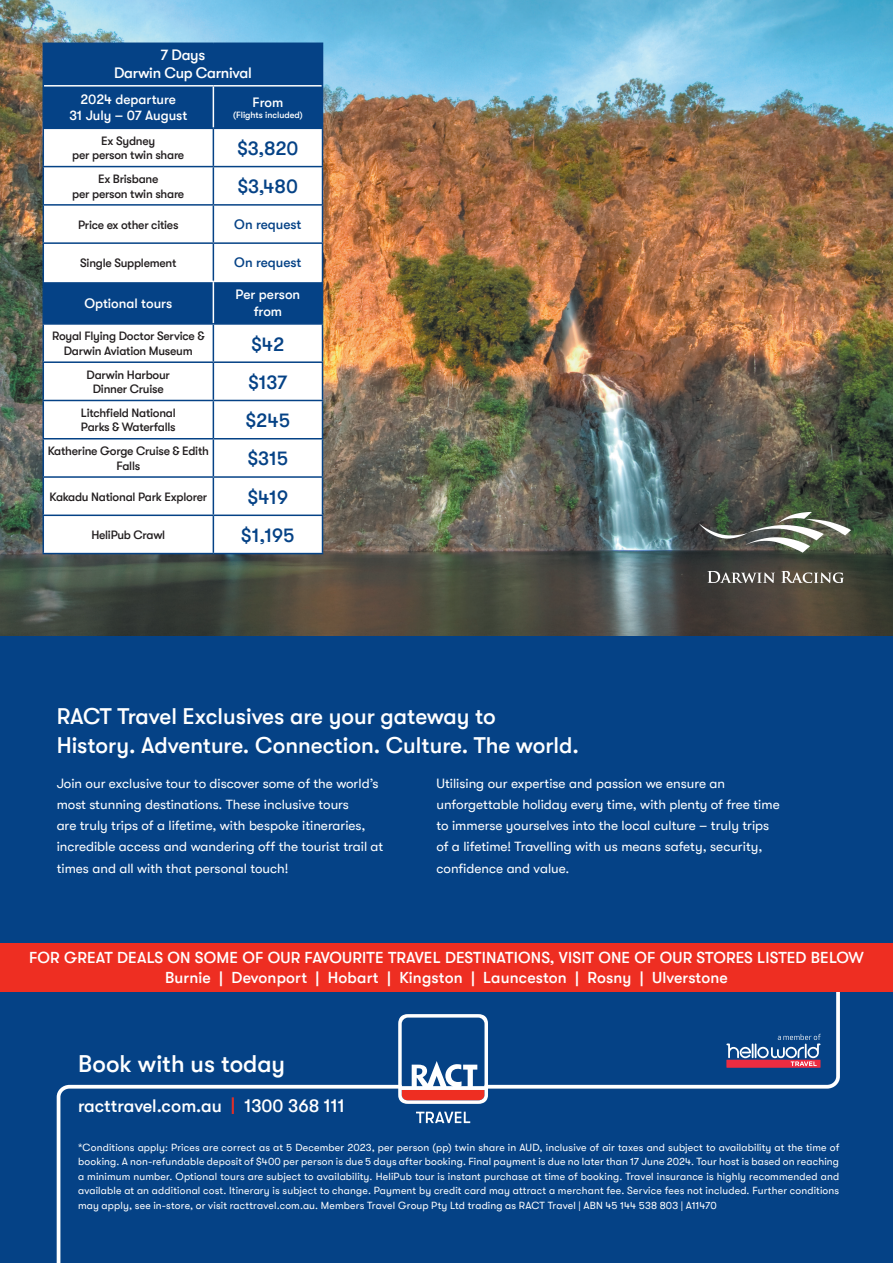
<style>
.page{position:relative;width:893px;height:1263px;background:#054286}
.page>*{position:absolute;margin:0;border:0;box-sizing:border-box;transform-origin:0 0}
.t1{font:500 24px "GT Walsheim";color:#fff}
.t2{font:500 22.5px "GT Walsheim";color:#fff}
.t3{font:500 19.5px "GT Walsheim";color:#054286}
.t4{font:500 18px "GT Walsheim";color:#fff}
.t5{font:500 15.75px "GT Walsheim";letter-spacing:.01em;color:#fff}
.t6{font:500 15px/18px "GT Walsheim";letter-spacing:-.02em;color:#fff;text-align:center}
.t7{font:13.5px/21.1px "GT Walsheim";color:#fff}
.t8{font:500 13.5px/16.2px "GT Walsheim";color:#fff;text-align:center}
.t9{font:500 13.5px "GT Walsheim";color:#054286}
.t10{font:500 12px/14.4px "GT Walsheim";letter-spacing:-.02em;color:#231f20;text-align:center}
.t11{font:10.5px/14.4px "GT Walsheim";letter-spacing:.01em;color:#fff;text-align:justify}
.t12{font:500 9px "GT Walsheim";color:#fff}
.s1{font-weight:700}
.s2{font-weight:700;color:#ee2e22}
</style>
<div class="page">
<svg style="left:55px;top:991px;width:787px;height:272px"></svg>
<div style="left:726px;top:1060px;width:94px;height:8px;background:#ed2c41"></div>
<svg style="left:726px;top:1034px;width:95px;height:32px"></svg>
<svg style="left:398px;top:1014px;width:90px;height:90px"></svg>
<svg style="left:416px;top:1112px;width:54px;height:11px"></svg>
<div style="left:0;top:943px;width:893px;height:48px;background:#ee2e22"></div>
<img style="left:0;top:0;width:893px;height:636px">
<svg style="left:44px;top:44px;width:278px;height:84px"></svg>
<svg style="left:44px;top:129px;width:278px;height:424px;background:#e0e7f0"></svg>
<div style="left:214px;top:129px;width:108px;height:152px;background:#fff"></div>
<hr style="left:44px;top:85px;width:169px;height:2px;background:#fff">
<hr style="left:213px;top:85px;width:109px;height:2px;background:#fff">
<hr style="left:213px;top:87px;width:1px;height:41px;background:#fff">
<hr style="left:44px;top:281px;width:169px;height:1px;background:#fff">
<hr style="left:213px;top:281px;width:109px;height:1px;background:#fff">
<hr style="left:213px;top:282px;width:1px;height:41px;background:#fff">
<hr style="left:43px;top:44px;width:1px;height:42px;background:#054286">
<hr style="left:43px;top:43px;width:170px;height:1px;background:#054286">
<hr style="left:213px;top:43px;width:110px;height:1px;background:#054286">
<hr style="left:322px;top:44px;width:1px;height:42px;background:#054286">
<hr style="left:43px;top:86px;width:1px;height:42px;background:#054286">
<hr style="left:322px;top:86px;width:1px;height:42px;background:#054286">
<hr style="left:43px;top:129px;width:1px;height:37px;background:#054286">
<hr style="left:43px;top:128px;width:170px;height:1px;background:#054286">
<hr style="left:213px;top:129px;width:1px;height:37px;background:#054286">
<hr style="left:213px;top:128px;width:110px;height:1px;background:#054286">
<hr style="left:322px;top:129px;width:1px;height:37px;background:#054286">
<hr style="left:43px;top:167px;width:1px;height:37px;background:#054286">
<hr style="left:43px;top:166px;width:170px;height:1px;background:#054286">
<hr style="left:213px;top:167px;width:1px;height:37px;background:#054286">
<hr style="left:213px;top:166px;width:110px;height:1px;background:#054286">
<hr style="left:322px;top:167px;width:1px;height:37px;background:#054286">
<hr style="left:43px;top:206px;width:1px;height:36px;background:#054286">
<hr style="left:43px;top:204px;width:170px;height:2px;background:#054286">
<hr style="left:213px;top:206px;width:1px;height:36px;background:#054286">
<hr style="left:213px;top:204px;width:110px;height:2px;background:#054286">
<hr style="left:322px;top:206px;width:1px;height:36px;background:#054286">
<hr style="left:43px;top:244px;width:1px;height:37px;background:#054286">
<hr style="left:43px;top:242px;width:170px;height:2px;background:#054286">
<hr style="left:213px;top:244px;width:1px;height:37px;background:#054286">
<hr style="left:213px;top:242px;width:110px;height:2px;background:#054286">
<hr style="left:322px;top:244px;width:1px;height:37px;background:#054286">
<hr style="left:43px;top:281px;width:1px;height:42px;background:#054286">
<hr style="left:322px;top:281px;width:1px;height:42px;background:#054286">
<hr style="left:43px;top:325px;width:1px;height:36px;background:#054286">
<hr style="left:43px;top:323px;width:170px;height:2px;background:#054286">
<hr style="left:213px;top:325px;width:1px;height:36px;background:#054286">
<hr style="left:213px;top:323px;width:110px;height:2px;background:#054286">
<hr style="left:322px;top:325px;width:1px;height:36px;background:#054286">
<hr style="left:43px;top:363px;width:1px;height:37px;background:#054286">
<hr style="left:43px;top:361px;width:170px;height:2px;background:#054286">
<hr style="left:213px;top:363px;width:1px;height:37px;background:#054286">
<hr style="left:213px;top:361px;width:110px;height:2px;background:#054286">
<hr style="left:322px;top:363px;width:1px;height:37px;background:#054286">
<hr style="left:43px;top:401px;width:1px;height:37px;background:#054286">
<hr style="left:43px;top:400px;width:170px;height:1px;background:#054286">
<hr style="left:213px;top:401px;width:1px;height:37px;background:#054286">
<hr style="left:213px;top:400px;width:110px;height:1px;background:#054286">
<hr style="left:322px;top:401px;width:1px;height:37px;background:#054286">
<hr style="left:43px;top:439px;width:1px;height:37px;background:#054286">
<hr style="left:43px;top:438px;width:170px;height:1px;background:#054286">
<hr style="left:213px;top:439px;width:1px;height:37px;background:#054286">
<hr style="left:213px;top:438px;width:110px;height:1px;background:#054286">
<hr style="left:322px;top:439px;width:1px;height:37px;background:#054286">
<hr style="left:43px;top:478px;width:1px;height:36px;background:#054286">
<hr style="left:43px;top:476px;width:170px;height:2px;background:#054286">
<hr style="left:213px;top:478px;width:1px;height:36px;background:#054286">
<hr style="left:213px;top:476px;width:110px;height:2px;background:#054286">
<hr style="left:322px;top:478px;width:1px;height:36px;background:#054286">
<hr style="left:43px;top:516px;width:1px;height:37px;background:#054286">
<hr style="left:43px;top:514px;width:170px;height:2px;background:#054286">
<hr style="left:43px;top:553px;width:170px;height:1px;background:#054286">
<hr style="left:213px;top:516px;width:1px;height:37px;background:#054286">
<hr style="left:213px;top:514px;width:110px;height:2px;background:#054286">
<hr style="left:322px;top:516px;width:1px;height:37px;background:#054286">
<hr style="left:213px;top:553px;width:110px;height:1px;background:#054286">
<img style="left:700px;top:513px;width:150px;height:69px">
<p class="t6" style="left:114px;top:45px;width:139px">7 Days<br>Darwin Cup Carnival</p>
<p class="t8" style="left:69px;top:91px;width:119px">2024 departure<br>31 July – 07 August</p>
<p class="t8" style="left:253px;top:94px;width:32px">From</p>
<p class="t12" style="left:233px;top:109px;width:71px">(Flights included)</p>
<p class="t10" style="left:72px;top:134px;width:113px">Ex Sydney<br>per person twin share</p>
<p class="t3" style="left:237px;top:137px;width:62px">$3,820</p>
<p class="t10" style="left:98px;top:172px;width:62px">Ex Brisbane</p>
<p class="t10" style="left:72px;top:186px;width:113px">per person twin share</p>
<p class="t3" style="left:238px;top:175px;width:62px">$3,480</p>
<p class="t10" style="left:78px;top:217px;width:102px">Price ex other cities</p>
<p class="t9" style="left:234px;top:217px;width:69px">On request</p>
<p class="t10" style="left:80px;top:256px;width:98px">Single Supplement</p>
<p class="t9" style="left:234px;top:255px;width:69px">On request</p>
<p class="t8" style="left:84px;top:295px;width:89px">Optional tours</p>
<p class="t8" style="left:236px;top:286px;width:66px;line-height:16.8px">Per person from</p>
<p class="t10" style="left:52px;top:329px;width:154px">Royal Flying Doctor Service &amp;<br>Darwin Aviation Museum</p>
<p class="t3" style="left:252px;top:333px;width:34px">$42</p>
<p class="t10" style="left:87px;top:367px;width:85px">Darwin Harbour<br>Dinner Cruise</p>
<p class="t3" style="left:248px;top:371px;width:41px">$137</p>
<p class="t10" style="left:81px;top:406px;width:97px;text-align:left">Litchfield National<br>Parks &amp; Waterfalls</p>
<p class="t3" style="left:246px;top:409px;width:46px">$245</p>
<p class="t10" style="left:48px;top:444px;width:163px">Katherine Gorge Cruise &amp; Edith<br>Falls</p>
<p class="t3" style="left:248px;top:448px;width:42px">$315</p>
<p class="t10" style="left:49px;top:489px;width:159px">Kakadu National Park Explorer</p>
<p class="t3" style="left:248px;top:486px;width:42px">$419</p>
<p class="t10" style="left:91px;top:528px;width:75px">HeliPub Crawl</p>
<p class="t3" style="left:241px;top:524px;width:55px">$1,195</p>
<p class="t2" style="left:57px;top:703px;width:441px">RACT Travel Exclusives are your gateway to</p>
<p class="t2" style="left:57px;top:733px;width:524px">History. Adventure. Connection. Culture. The world.</p>
<p class="t7" style="left:57px;top:773px;width:328px">Join our exclusive tour to discover some of the world’s most stunning destinations. These inclusive tours<br>are truly trips of a lifetime, with bespoke itineraries, incredible access and wandering off the tourist trail at times and all with that personal touch!</p>
<p class="t7" style="left:436px;top:773px;width:345px">Utilising our expertise and passion we ensure an unforgettable holiday every time, with plenty of free time to immerse yourselves into the local culture – truly trips of a lifetime! Travelling with us means safety, security, confidence and value.</p>
<p class="t5" style="left:29px;top:949px;width:836px">FOR GREAT DEALS ON SOME OF OUR FAVOURITE TRAVEL DESTINATIONS, VISIT ONE OF OUR STORES LISTED BELOW</p>
<p class="t5" style="left:165px;top:968px;width:564px">Burnie <span class="s1">|</span> Devonport <span class="s1">|</span> Hobart <span class="s1">|</span> Kingston <span class="s1">|</span> Launceston <span class="s1">|</span> Rosny <span class="s1">|</span> Ulverstone</p>
<p class="t1" style="left:78px;top:1050px;width:209px">Book with us today</p>
<p class="t4" style="left:78px;top:1096px;width:268px">racttravel.com.au <span class="s2">|</span> 1300 368 111</p>
<p class="t11" style="left:78px;top:1140px;width:763px">*Conditions apply: Prices are correct as at 5 December 2023, per person (pp) twin share in AUD, inclusive of air taxes and subject to availability at the time of booking. A non-refundable deposit of $400 per person is due 5 days after booking. Final payment is due no later than 17 June 2024. Tour host is based on reaching a minimum number. Optional tours are subject to availability. HeliPub tour is instant purchase at time of booking. Travel insurance is highly recommended and available at an additional cost. Itinerary is subject to change. Payment by credit card may attract a merchant fee. Service fees not included. Further conditions may apply, see in-store, or visit racttravel.com.au. Members Travel Group Pty Ltd trading as RACT Travel | ABN 45 144 538 803 | A11470</p>
</div>
